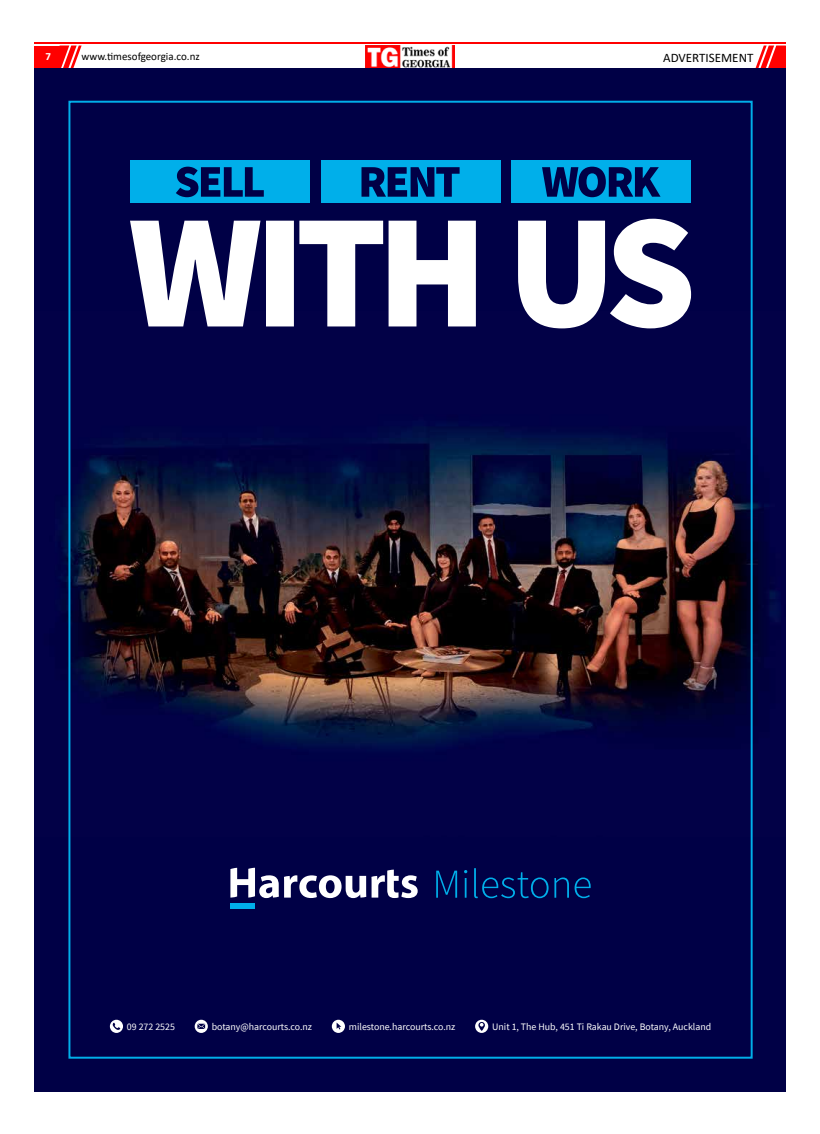
<style>
.page{position:relative;width:820px;height:1134px;background:#fff}
.page>*{position:absolute;margin:0;border:0;box-sizing:border-box;transform-origin:0 0}
.t1{font:13px "Calibri";color:#000}
.t2{font:11px "Calibri";color:#000}
.t3{font:700 11px "Calibri";color:#fff}
.t4{font:9.9px "Source Sans Pro";color:#fff}
</style>
<div class="page">
<hr style="left:34px;top:43px;width:751px;height:1px;background:#f00">
<img style="left:365px;top:46px;width:89px;height:22px">
<div style="left:34px;top:46px;width:26px;height:22px;background:#f00"></div>
<svg style="left:60px;top:46px;width:22px;height:22px"></svg>
<div style="left:34px;top:68px;width:751px;height:1023px;background:#000046"></div>
<img style="left:60px;top:311px;width:720px;height:525px">
<svg style="left:230px;top:868px;width:187px;height:30px"></svg>
<div style="left:230px;top:903px;width:25px;height:6px;background:#00afea"></div>
<svg style="left:436px;top:868px;width:154px;height:30px"></svg>
<svg style="left:110px;top:1020px;width:13px;height:13px"></svg>
<svg style="left:112px;top:1023px;width:8px;height:7px"></svg>
<svg style="left:195px;top:1020px;width:13px;height:13px"></svg>
<svg style="left:197px;top:1024px;width:8px;height:5px"></svg>
<div style="left:332px;top:1020px;width:13px;height:13px;background:#fff;border-radius:50%"></div>
<svg style="left:336px;top:1022px;width:5px;height:7px"></svg>
<svg style="left:475px;top:1020px;width:13px;height:13px"></svg>
<svg style="left:478px;top:1022px;width:6px;height:9px"></svg>
<div style="left:130px;top:161px;width:179px;height:42px;background:#00afea"></div>
<svg style="left:176px;top:167px;width:88px;height:30px"></svg>
<div style="left:320px;top:161px;width:180px;height:42px;background:#00afea"></div>
<svg style="left:361px;top:167px;width:98px;height:30px"></svg>
<div style="left:511px;top:161px;width:179px;height:42px;background:#00afea"></div>
<svg style="left:542px;top:167px;width:118px;height:30px"></svg>
<svg style="left:130px;top:219px;width:560px;height:109px;fill:#fff"></svg>
<svg style="left:755px;top:46px;width:31px;height:28px"></svg>
<p class="t3" style="left:46px;top:49px;width:7px">7</p>
<p class="t2" style="left:82px;top:49px;width:120px">www.timesofgeorgia.co.nz</p>
<h1 class="t1" style="left:663px;top:48px;width:92px">ADVERTISEMENT</h1>
<p class="t4" style="left:127px;top:1020px;width:49px">09 272 2525</p>
<p class="t4" style="left:212px;top:1020px;width:102px">botany@harcourts.co.nz</p>
<p class="t4" style="left:349px;top:1020px;width:108px">milestone.harcourts.co.nz</p>
<p class="t4" style="left:492px;top:1020px;width:220px">Unit 1, The Hub, 451 Ti Rakau Drive, Botany, Auckland</p>
</div>
